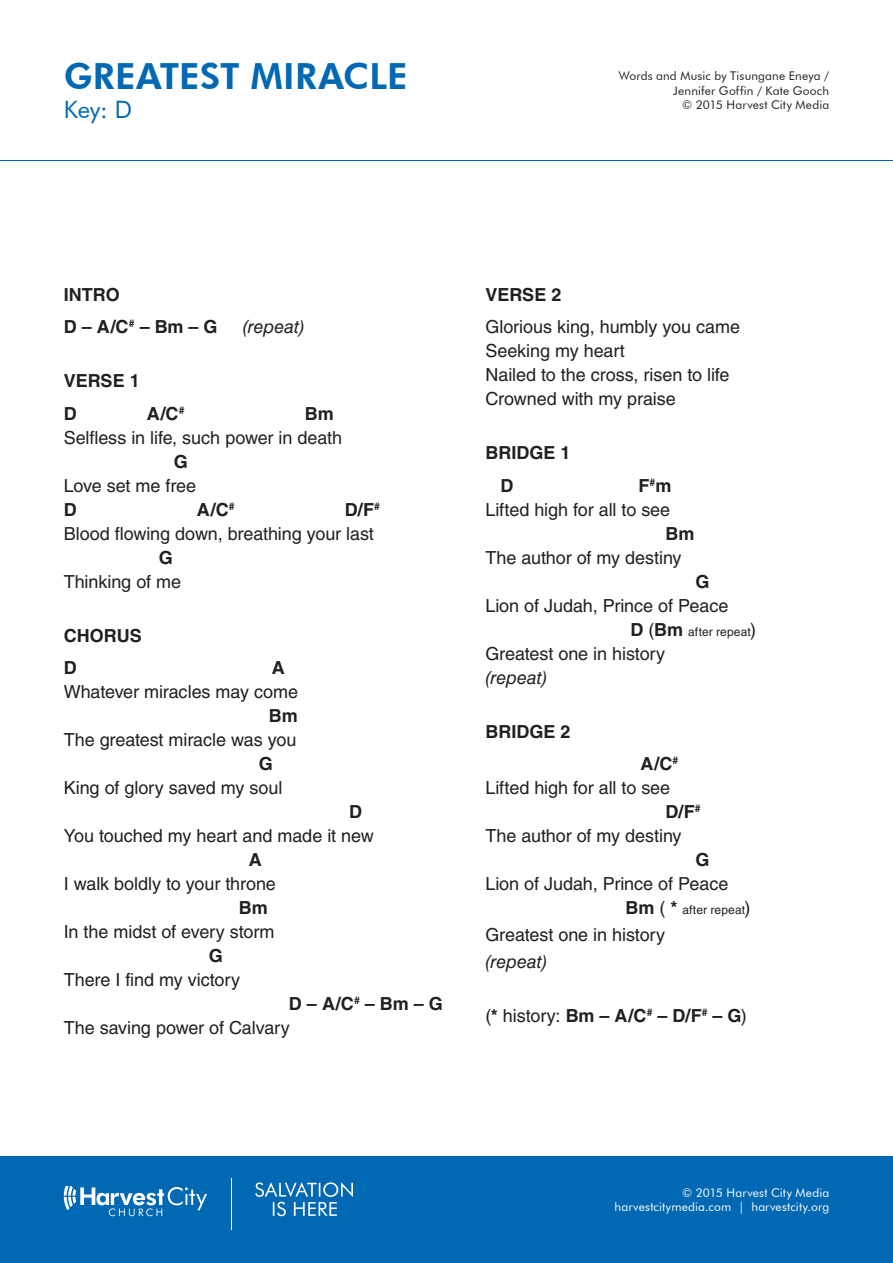
<style>
.page{position:relative;width:893px;height:1263px;background:#fff}
.page>*{position:absolute;margin:0;border:0;box-sizing:border-box;transform-origin:0 0}
.t1{font:800 36px "Futura BT";letter-spacing:.005em;color:#0168b3}
.key{font:24px "Futura BT";color:#0168b3}
.lyric{font:18px "Helvetica LT Std";letter-spacing:-.005em;color:#231f20}
.chord{font:700 18px "Helvetica LT Std";letter-spacing:-.005em;color:#231f20}
.tag{font:700 18px "Helvetica LT Std";color:#231f20}
.lyric-2{font:700 18px "Helvetica LT Std";color:#231f20}
.lyric-3{font:italic 18px "Helvetica LT Std";letter-spacing:-.005em;color:#231f20}
.chord-2{font:italic 18px "Helvetica LT Std";letter-spacing:-.005em;color:#231f20}
.credit{font:12px "Futura BT";letter-spacing:.015em;color:#231f20}
.t2{font:12px/14.4px "Futura BT";letter-spacing:.015em;color:#fff;text-align:right}
.chord-3{font:12px "Helvetica LT Std";letter-spacing:.01em;color:#231f20}
.s1{font-weight:700;font-size:18px}
.s2{font-size:18px}
.s3{font-weight:400}
</style>
<div class="page">
<div style="left:0;top:1157px;width:893px;height:106px;background:#0168b3"></div>
<svg style="left:64px;top:1187px;width:143px;height:29px"></svg>
<svg style="left:255px;top:1182px;width:98px;height:34px"></svg>
<hr style="left:0;top:160px;width:893px;height:1px;background:#0168b3">
<hr style="left:231px;top:1178px;width:1px;height:51px;background:#fff">
<p class="t1" style="left:64px;top:55px;width:345px">GREATEST MIRACLE</p>
<p class="key" style="left:64px;top:95px;width:70px">Key: D</p>
<p class="credit" style="left:619px;top:69px;width:212px">Words and Music by Tisungane Eneya /</p>
<p class="credit" style="left:673px;top:83px;width:157px">Jennifer Goffin / Kate Gooch</p>
<p class="credit" style="left:682px;top:98px;width:148px">© 2015 Harvest City Media</p>
<p class="tag" style="left:64px;top:283px;width:58px">INTRO</p>
<p class="chord" style="left:64px;top:316px;width:155px">D – A/C<sup>#</sup> – Bm – G</p>
<p class="chord-2" style="left:243px;top:316px;width:63px">(repeat)</p>
<p class="tag" style="left:64px;top:370px;width:77px">VERSE 1</p>
<p class="chord" style="left:64px;top:402px;width:14px">D</p>
<p class="chord" style="left:147px;top:402px;width:39px">A/C<sup>#</sup></p>
<p class="chord" style="left:305px;top:402px;width:30px">Bm</p>
<p class="lyric" style="left:64px;top:427px;width:280px">Selfless in life, such power in death</p>
<p class="chord" style="left:174px;top:450px;width:16px">G</p>
<p class="lyric" style="left:64px;top:475px;width:134px">Love set me free</p>
<p class="chord" style="left:64px;top:498px;width:14px">D</p>
<p class="chord" style="left:197px;top:498px;width:39px">A/C<sup>#</sup></p>
<p class="chord" style="left:345px;top:498px;width:37px">D/F<sup>#</sup></p>
<p class="lyric" style="left:64px;top:523px;width:312px">Blood flowing down, breathing your last</p>
<p class="chord" style="left:159px;top:546px;width:16px">G</p>
<p class="lyric" style="left:64px;top:571px;width:119px">Thinking of me</p>
<p class="tag" style="left:64px;top:624px;width:79px">CHORUS</p>
<p class="chord" style="left:64px;top:657px;width:14px">D</p>
<p class="chord" style="left:272px;top:657px;width:14px">A</p>
<p class="lyric" style="left:64px;top:681px;width:236px">Whatever miracles may come</p>
<p class="chord" style="left:269px;top:705px;width:30px">Bm</p>
<p class="lyric" style="left:64px;top:729px;width:234px">The greatest miracle was you</p>
<p class="chord" style="left:259px;top:753px;width:16px">G</p>
<p class="lyric" style="left:64px;top:777px;width:220px">King of glory saved my soul</p>
<p class="chord" style="left:349px;top:801px;width:14px">D</p>
<p class="lyric" style="left:64px;top:825px;width:312px">You touched my heart and made it new</p>
<p class="chord" style="left:249px;top:849px;width:14px">A</p>
<p class="lyric" style="left:64px;top:873px;width:214px">I walk boldly to your throne</p>
<p class="chord" style="left:239px;top:897px;width:30px">Bm</p>
<p class="lyric" style="left:64px;top:921px;width:212px">In the midst of every storm</p>
<p class="chord" style="left:209px;top:945px;width:16px">G</p>
<p class="lyric" style="left:64px;top:969px;width:178px">There I find my victory</p>
<p class="chord" style="left:289px;top:993px;width:155px">D – A/C<sup>#</sup> – Bm – G</p>
<p class="lyric" style="left:64px;top:1017px;width:227px">The saving power of Calvary</p>
<p class="tag" style="left:485px;top:283px;width:77px">VERSE 2</p>
<p class="lyric" style="left:485px;top:316px;width:256px">Glorious king, humbly you came</p>
<p class="lyric" style="left:485px;top:340px;width:141px">Seeking my heart</p>
<p class="lyric" style="left:485px;top:364px;width:246px">Nailed to the cross, risen to life</p>
<p class="lyric" style="left:485px;top:388px;width:192px">Crowned with my praise</p>
<p class="tag" style="left:485px;top:442px;width:87px">BRIDGE 1</p>
<p class="chord" style="left:500px;top:474px;width:14px">D</p>
<p class="chord" style="left:639px;top:474px;width:34px">F<sup>#</sup>m</p>
<p class="lyric" style="left:485px;top:499px;width:186px">Lifted high for all to see</p>
<p class="chord" style="left:666px;top:522px;width:30px">Bm</p>
<p class="lyric" style="left:485px;top:547px;width:198px">The author of my destiny</p>
<p class="chord" style="left:696px;top:570px;width:16px">G</p>
<p class="lyric" style="left:485px;top:595px;width:244px">Lion of Judah, Prince of Peace</p>
<p class="chord-3" style="left:631px;top:624px;width:127px"><span class="s1">D</span> <span class="s2">(</span><span class="s1">Bm</span> after repeat<span class="s2">)</span></p>
<p class="lyric" style="left:485px;top:643px;width:181px">Greatest one in history</p>
<p class="lyric-3" style="left:485px;top:667px;width:63px">(repeat)</p>
<p class="tag" style="left:485px;top:720px;width:87px">BRIDGE 2</p>
<p class="chord" style="left:641px;top:753px;width:39px">A/C<sup>#</sup></p>
<p class="lyric" style="left:485px;top:777px;width:186px">Lifted high for all to see</p>
<p class="chord" style="left:666px;top:801px;width:37px">D/F<sup>#</sup></p>
<p class="lyric" style="left:485px;top:825px;width:198px">The author of my destiny</p>
<p class="chord" style="left:696px;top:849px;width:16px">G</p>
<p class="lyric" style="left:485px;top:873px;width:244px">Lion of Judah, Prince of Peace</p>
<p class="chord-3" style="left:626px;top:903px;width:126px"><span class="s1">Bm</span> <span class="s2">(</span> <span class="s1">*</span> after repeat<span class="s2">)</span></p>
<p class="lyric" style="left:485px;top:924px;width:181px">Greatest one in history</p>
<p class="lyric-3" style="left:485px;top:951px;width:63px">(repeat)</p>
<p class="lyric-2" style="left:485px;top:1005px;width:263px"><span class="s3">(</span>* <span class="s3">history:</span> Bm – A/C<sup>#</sup> – D/F<sup>#</sup> – G<span class="s3">)</span></p>
<p class="t2" style="left:615px;top:1185px;width:216px">© 2015 Harvest City Media harvestcitymedia.com | harvestcity.org</p>
</div>
